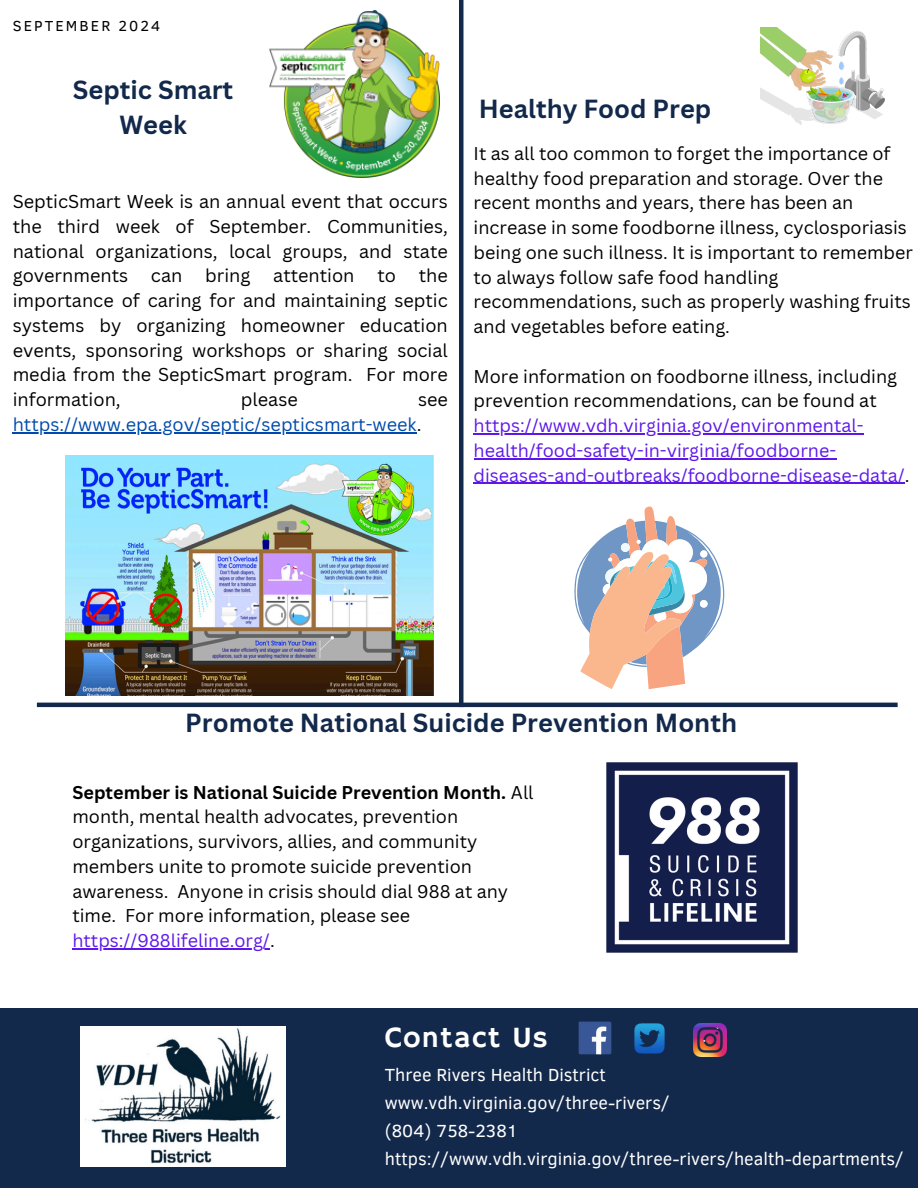
<style>
.page{position:relative;width:918px;height:1188px;background:#fff}
.page>*{position:absolute;margin:0;border:0;box-sizing:border-box;transform-origin:0 0}
.t1{font:30px "Hammersmith One";letter-spacing:.03em;color:#fff}
.t2{font:700 25.5px/34.8px "Canva Sans";color:#13294b;text-align:center}
.t3{font:18.15px/24.8px "Canva Sans";color:#000;text-align:justify}
.t4{font:18.15px "Canva Sans";color:#004aad}
.t5{font:18px/24.8px "Canva Sans";color:#000}
.t6{font:18px/28.2px "Clear Sans";color:#fff}
.t7{font:18px/24.8px "Canva Sans";color:#5e17eb}
.t8{font:14.85px "Clear Sans";letter-spacing:.14em;color:#000}
.s1{color:#000}
.s2{font-weight:700}
.s3{color:#5e17eb}
</style>
<div class="page">
<div style="left:0;top:1008px;width:918px;height:180px;background:#13294b"></div>
<img style="left:81px;top:1027px;width:204px;height:139px">
<hr style="left:37px;top:703px;width:861px;height:4px;background:#13294b">
<hr style="left:459px;top:0;width:4px;height:707px;background:#13294b">
<img style="left:579px;top:1022px;width:33px;height:32px">
<img style="left:634px;top:1023px;width:31px;height:31px">
<img style="left:694px;top:1024px;width:32px;height:32px">
<img style="left:270px;top:10px;width:170px;height:168px">
<img style="left:66px;top:456px;width:368px;height:240px">
<svg style="left:574px;top:506px;width:151px;height:183px"></svg>
<img style="left:761px;top:27px;width:123px;height:97px">
<img style="left:607px;top:763px;width:190px;height:190px">
<hr style="left:13px;top:432px;width:404px;height:1px;background:#004aad">
<hr style="left:474px;top:433px;width:390px;height:1px;background:#5e17eb">
<hr style="left:474px;top:458px;width:362px;height:1px;background:#5e17eb">
<hr style="left:474px;top:483px;width:431px;height:1px;background:#5e17eb">
<hr style="left:72px;top:948px;width:198px;height:1px;background:#5e17eb">
<h2 class="t8" style="left:13px;top:15px;width:149px">SEPTEMBER 2024</h2>
<h3 class="t2" style="left:73px;top:72px;width:162px">Septic Smart<br>Week</h3>
<p class="t3" style="left:13px;top:189px;width:437px">SepticSmart Week is an annual event that occurs the third week of September. Communities, national organizations, local groups, and state governments</p>
<p class="t3" style="left:13px;top:263px;width:437px;text-indent:406px">the importance of caring for and maintaining septic systems by organizing homeowner education events, sponsoring workshops or sharing social media from the SepticSmart program. For more information,</p>
<p class="t3" style="left:151px;top:263px;width:33px">can</p>
<p class="t3" style="left:205px;top:263px;width:47px">bring</p>
<p class="t3" style="left:273px;top:263px;width:83px">attention</p>
<p class="t3" style="left:377px;top:263px;width:20px">to</p>
<p class="t3" style="left:241px;top:387px;width:58px">please</p>
<p class="t3" style="left:418px;top:387px;width:31px">see</p>
<p class="t4" style="left:13px;top:412px;width:410px">https://www.epa.gov/septic/septicsmart-week<span class="s1">.</span></p>
<p class="t2" style="left:479px;top:91px;width:234px">Healthy Food Prep</p>
<h1 class="t5" style="left:474px;top:141px;width:441px">It as all too common to forget the importance of healthy food preparation and storage. Over the recent months and years, there has been an increase in some foodborne illness, cyclosporiasis being one such illness. It is important to remember to always follow safe food handling recommendations, such as properly washing fruits and vegetables before eating.</h1>
<p class="t5" style="left:474px;top:363px;width:425px">More information on foodborne illness, including prevention recommendations, can be found at</p>
<h3 class="t7" style="left:474px;top:413px;width:438px">https://www.vdh.virginia.gov/environmental&shy;health/food-safety-in-virginia/foodborne&shy;diseases-and-outbreaks/foodborne-disease-data/<span class="s1">.</span></h3>
<p class="t2" style="left:185px;top:704px;width:553px">Promote National Suicide Prevention Month</p>
<p class="t5" style="left:72px;top:779px;width:463px"><span class="s2">September is National Suicide Prevention Month.</span> All month, mental health advocates, prevention organizations, survivors, allies, and community members unite to promote suicide prevention awareness. Anyone in crisis should dial 988 at any time. For more information, please see <span class="s3">https://988lifeline.org/</span>.</p>
<p class="t1" style="left:385px;top:1020px;width:165px">Contact Us</p>
<p class="t6" style="left:385px;top:1060px;width:520px">Three Rivers Health District<br>www.vdh.virginia.gov/three-rivers/<br>(804) 758-2381 https://www.vdh.virginia.gov/three-rivers/health-departments/</p>
</div>
